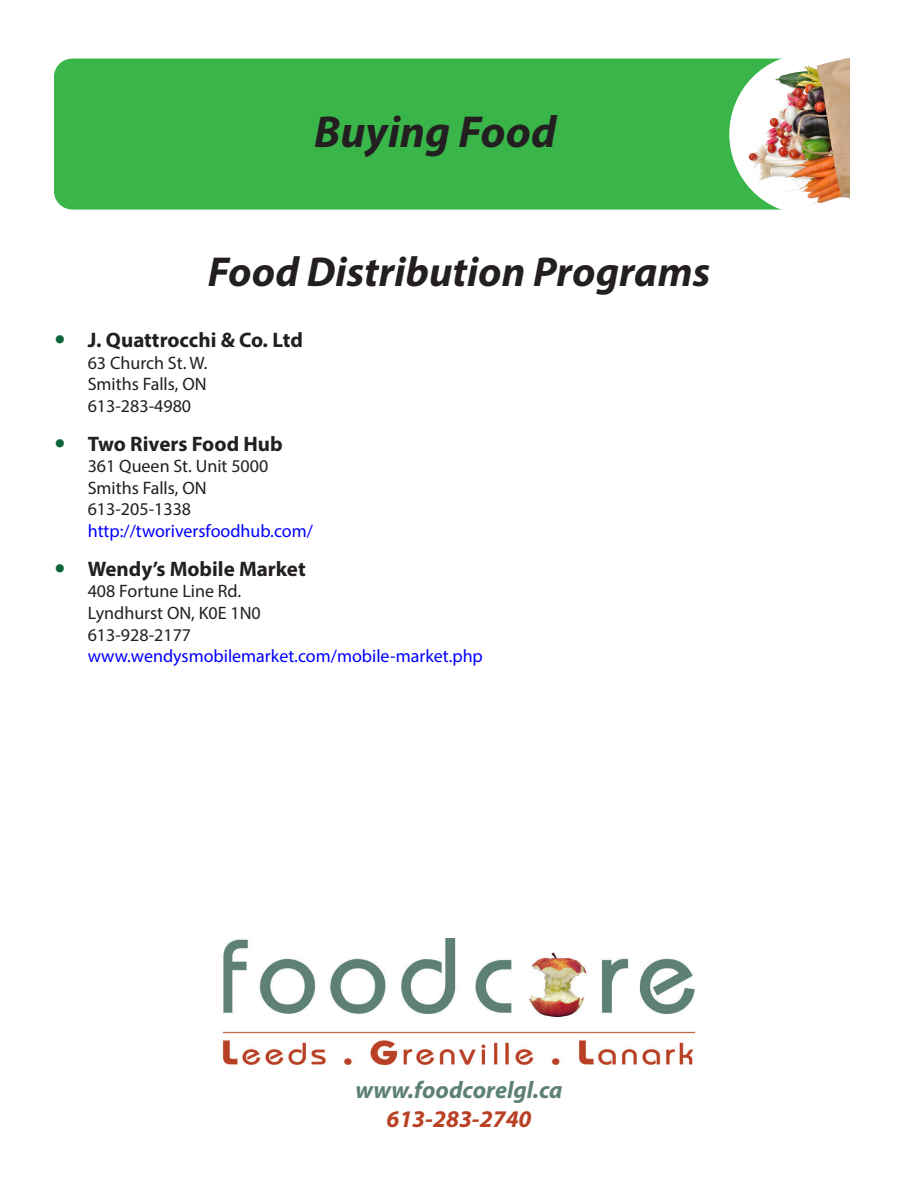
<style>
.page{position:relative;width:918px;height:1188px;background:#fff}
.page>*{position:absolute;margin:0;border:0;box-sizing:border-box;transform-origin:0 0}
.t1{font:italic 700 45px "Myriad Pro";color:#231f20}
.t2{font:italic 700 42px "Myriad Pro";color:#231f20}
.t3{font:italic 700 24px "Myriad Pro";color:#5d8075}
.t4{font:italic 700 24px "Myriad Pro";color:#b84025}
.t5{font:700 21px "Myriad Pro";color:#231f20}
.t6{font:18px/21.6px "Myriad Pro";color:#231f20}
.s1{color:#00f}
</style>
<div class="page">
<img style="left:222px;top:938px;width:474px;height:127px">
<div style="left:54px;top:59px;width:794px;height:151px;background:#3ab54a;border-radius:18px"></div>
<div style="left:729px;top:54px;width:157px;height:160px;background:#fff;border-radius:50%"></div>
<img style="left:748px;top:59px;width:102px;height:149px">
<p class="t1" style="left:314px;top:102px;width:244px">Buying Food</p>
<p class="t2" style="left:208px;top:245px;width:504px">Food Distribution Programs</p>
<p class="t5" style="left:88px;top:326px;width:217px">J. Quattrocchi &amp; Co. Ltd</p>
<p class="t6" style="left:88px;top:352px;width:121px;text-align:justify">63 Church St. W.<br>Smiths Falls, ON 613-283-4980</p>
<p class="t5" style="left:88px;top:430px;width:196px">Two Rivers Food Hub</p>
<p class="t6" style="left:88px;top:455px;width:227px">361 Queen St. Unit 5000<br>Smiths Falls, ON<br>613-205-1338 <span class="s1">http://tworiversfoodhub.com/</span></p>
<p class="t5" style="left:88px;top:555px;width:220px">Wendy’s Mobile Market</p>
<p class="t6" style="left:88px;top:580px;width:397px">408 Fortune Line Rd.<br>Lyndhurst ON, K0E 1N0<br>613-928-2177 <span class="s1">www.wendysmobilemarket.com/mobile-market.php</span></p>
<p class="t3" style="left:355px;top:1075px;width:209px">www.foodcorelgl.ca</p>
<p class="t4" style="left:386px;top:1104px;width:147px">613-283-2740</p>
</div>
